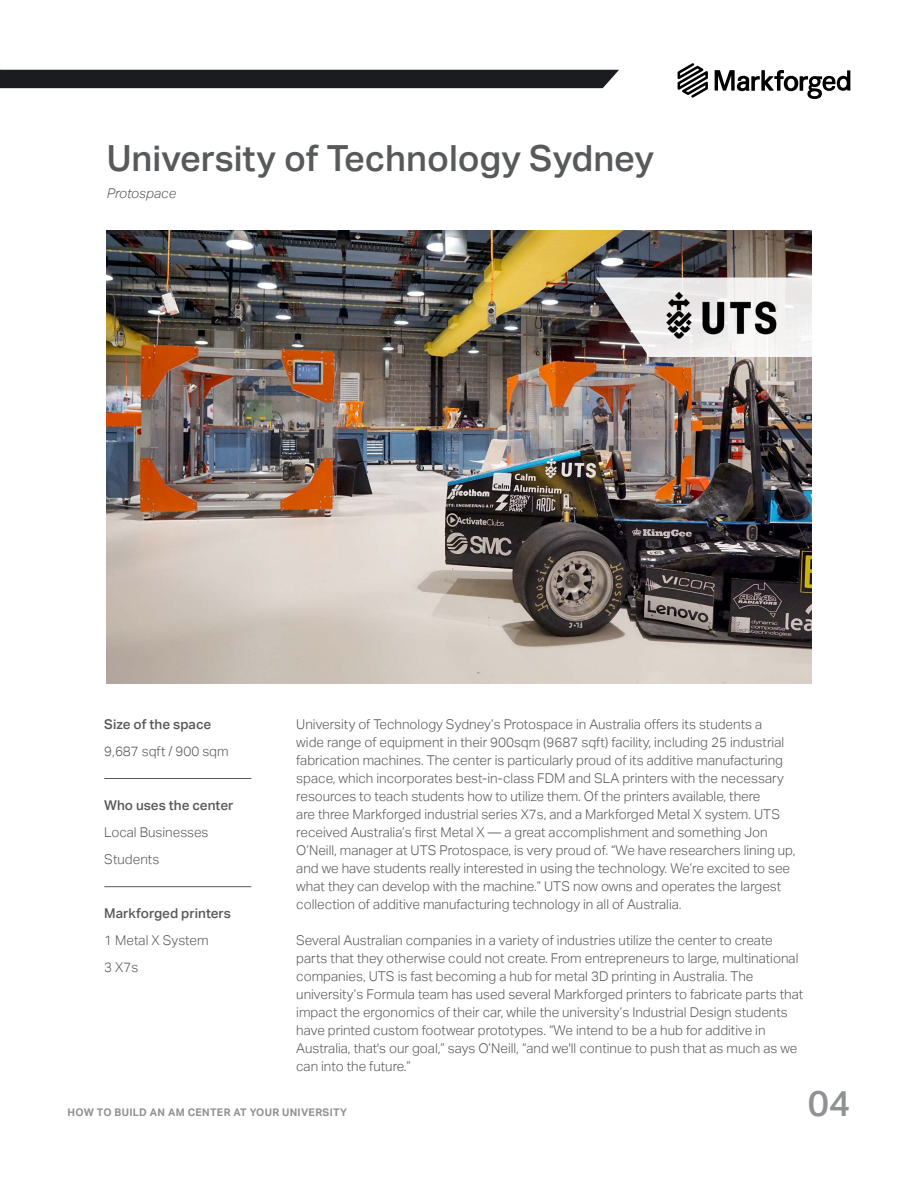
<style>
.page{position:relative;width:918px;height:1188px;background:#fff}
.page>*{position:absolute;margin:0;border:0;box-sizing:border-box;transform-origin:0 0}
.t1{font:500 36px "Aktiv Grotesk";color:#58595b}
.t2{font:500 36px "Aktiv Grotesk";color:#8f9194}
.t3{font:300 13.5px/18px "Aktiv Grotesk";color:#58595b}
.t4{font:500 13.5px "Aktiv Grotesk";color:#58595b}
.t5{font:italic 300 13.5px "Aktiv Grotesk";color:#58595b}
.t6{font:700 10.5px "Aktiv Grotesk";letter-spacing:.03em;color:#8f9194}
</style>
<div class="page">
<img style="left:106px;top:230px;width:706px;height:454px">
<svg style="left:715px;top:70px;width:135px;height:29px"></svg>
<svg style="left:678px;top:63px;width:30px;height:35px"></svg>
<div style="left:0;top:70px;width:619px;height:18px;background:#1a1c1f"></div>
<svg style="left:596px;top:278px;width:216px;height:79px"></svg>
<hr style="left:104px;top:778px;width:147px;height:1px;background:#58595b">
<hr style="left:104px;top:886px;width:147px;height:1px;background:#58595b">
<img style="left:662px;top:282px;width:123px;height:65px">
<h1 class="t1" style="left:107px;top:138px;width:549px">University of Technology Sydney</h1>
<p class="t5" style="left:107px;top:185px;width:71px">Protospace</p>
<p class="t3" style="left:296px;top:715px;width:501px">University of Technology Sydney’s Protospace in Australia offers its students a<br>wide range of equipment in their 900sqm (9687 sqft) facility, including 25 industrial fabrication machines. The center is particularly proud of its additive manufacturing space, which incorporates best-in-class FDM and SLA printers with the necessary resources to teach students how to utilize them. Of the printers available, there<br>are three Markforged industrial series X7s, and a Markforged Metal X system. UTS received Australia’s first Metal X — a great accomplishment and something Jon O’Neill, manager at UTS Protospace, is very proud of. “We have researchers lining up, and we have students really interested in using the technology. We’re excited to see what they can develop with the machine.” UTS now owns and operates the largest collection of additive manufacturing technology in all of Australia.</p>
<p class="t3" style="left:296px;top:931px;width:508px">Several Australian companies in a variety of industries utilize the center to create parts that they otherwise could not create. From entrepreneurs to large, multinational companies, UTS is fast becoming a hub for metal 3D printing in Australia. The university’s Formula team has used several Markforged printers to fabricate parts that impact the ergonomics of their car, while the university’s Industrial Design students have printed custom footwear prototypes. “We intend to be a hub for additive in Australia, that's our goal,” says O’Neill, “and we'll continue to push that as much as we can into the future.”</p>
<p class="t6" style="left:68px;top:1106px;width:281px">HOW TO BUILD AN AM CENTER AT YOUR UNIVERSITY</p>
<p class="t4" style="left:104px;top:716px;width:108px">Size of the space</p>
<p class="t3" style="left:104px;top:742px;width:126px">9,687 sqft / 900 sqm</p>
<p class="t4" style="left:104px;top:797px;width:131px">Who uses the center</p>
<p class="t3" style="left:104px;top:819px;width:106px;line-height:27px">Local Businesses<br>Students</p>
<p class="t4" style="left:104px;top:905px;width:128px">Markforged printers</p>
<p class="t3" style="left:104px;top:927px;width:106px;line-height:27px">1 Metal X System<br>3 X7s</p>
<h1 class="t2" style="left:808px;top:1083px;width:44px">04</h1>
</div>
